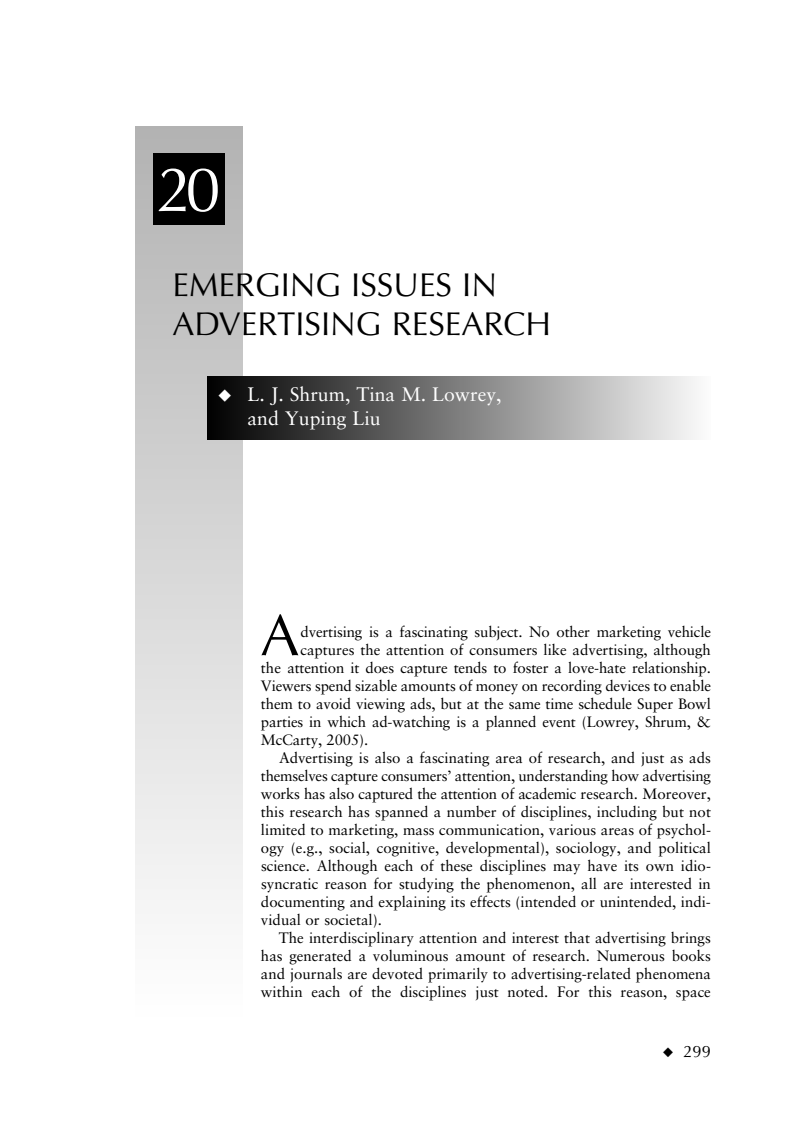
<style>
.page{position:relative;width:810px;height:1134px;background:#fff}
.page>*{position:absolute;margin:0;border:0;box-sizing:border-box;transform-origin:0 0}
.t1{font:63px "Optima";color:#fff}
.t2{font:58.5px "Optima";color:#000}
.t3{font:33px/39px "Optima";color:#000}
.t4{font:19.5px/24px "Sabon";color:#fff}
.t5{font:16.5px "Optima";color:#000}
.t6{font:15px "Sabon";color:#000}
</style>
<div class="page">
<div style="left:135px;top:126px;width:108px;height:891px;background:linear-gradient(to bottom,#b2b2b2,#fefefe)"></div>
<div style="left:153px;top:153px;width:72px;height:72px;background:#000"></div>
<div style="left:207px;top:377px;width:504px;height:63px;background:linear-gradient(to right,#000,#fcfcfc)"></div>
<svg style="left:219px;top:390px;width:12px;height:12px"></svg>
<p class="t1" style="left:157px;top:164px;width:65px">20</p>
<p class="t3" style="left:172px;top:269px;width:380px">EMERGING ISSUES IN<br>ADVERTISING RESEARCH</p>
<p class="t4" style="left:248px;top:383px;width:256px">L. J. Shrum, Tina M. Lowrey, and Yuping Liu</p>
<p class="t2" style="left:260px;top:611px;width:41px">A</p>
<p class="t6" style="left:301px;top:623px;width:412px">dvertising is a fascinating subject. No other marketing vehicle</p>
<p class="t6" style="left:301px;top:641px;width:412px">captures the attention of consumers like advertising, although</p>
<p class="t6" style="left:261px;top:659px;width:452px">the attention it does capture tends to foster a love-hate relationship.</p>
<p class="t6" style="left:261px;top:677px;width:452px">Viewers spend sizable amounts of money on recording devices to enable</p>
<p class="t6" style="left:261px;top:695px;width:452px">them to avoid viewing ads, but at the same time schedule Super Bowl</p>
<p class="t6" style="left:261px;top:713px;width:451px">parties in which ad-watching is a planned event (Lowrey, Shrum, &amp;</p>
<p class="t6" style="left:261px;top:731px;width:109px">McCarty, 2005).</p>
<p class="t6" style="left:279px;top:749px;width:433px">Advertising is also a fascinating area of research, and just as ads</p>
<p class="t6" style="left:261px;top:767px;width:451px">themselves capture consumers’ attention, understanding how advertising</p>
<p class="t6" style="left:261px;top:785px;width:452px">works has also captured the attention of academic research. Moreover,</p>
<p class="t6" style="left:261px;top:803px;width:452px">this research has spanned a number of disciplines, including but not</p>
<p class="t6" style="left:261px;top:821px;width:452px">limited to marketing, mass communication, various areas of psychol-</p>
<p class="t6" style="left:261px;top:839px;width:452px">ogy (e.g., social, cognitive, developmental), sociology, and political</p>
<p class="t6" style="left:261px;top:857px;width:451px">science. Although each of these disciplines may have its own idio-</p>
<p class="t6" style="left:261px;top:875px;width:451px">syncratic reason for studying the phenomenon, all are interested in</p>
<p class="t6" style="left:261px;top:893px;width:452px">documenting and explaining its effects (intended or unintended, indi-</p>
<p class="t6" style="left:261px;top:911px;width:122px">vidual or societal).</p>
<p class="t6" style="left:279px;top:929px;width:434px">The interdisciplinary attention and interest that advertising brings</p>
<p class="t6" style="left:261px;top:947px;width:451px">has generated a voluminous amount of research. Numerous books</p>
<p class="t6" style="left:261px;top:965px;width:451px">and journals are devoted primarily to advertising-related phenomena</p>
<p class="t6" style="left:261px;top:983px;width:451px">within each of the disciplines just noted. For this reason, space</p>
<p class="t5" style="left:663px;top:1044px;width:50px">◆ 299</p>
</div>
